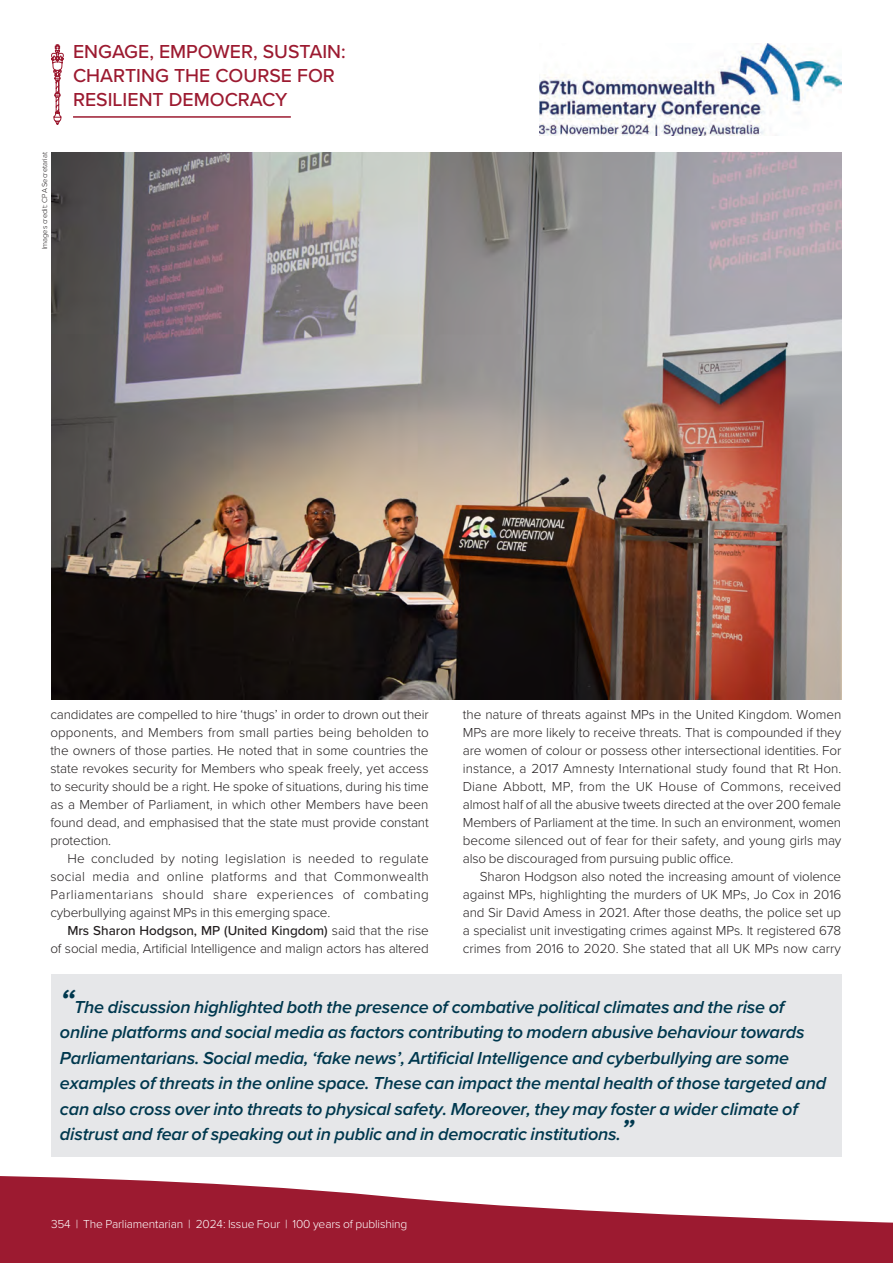
<style>
.page{position:relative;width:893px;height:1263px;background:#fff}
.page>*{position:absolute;margin:0;border:0;box-sizing:border-box;transform-origin:0 0}
.title_1_copy{font:500 19.5px/24px "Proxima Nova";color:#9c1a30}
.Pull_quote{font:italic 600 18px/25.5px "Proxima Nova";letter-spacing:-.01em;color:#00384e}
.Crosshead_1{font:300 13.5px/18px "Proxima Nova";letter-spacing:-.01em;color:#231f20;text-align:justify}
.t1{font:300 12px "Proxima Nova";letter-spacing:-.01em;color:#fff}
.Crosshead_1-2{font:300 7.5px "Proxima Nova";color:#231f20}
.s1{font-weight:500}
.s2{font-size:34.5px}
.s3{font-size:30px}
</style>
<div class="page">
<svg style="left:0;top:1176px;width:893px;height:87px;fill:#9c1a30"></svg>
<img style="left:51px;top:152px;width:790px;height:548px">
<hr style="left:73px;top:116px;width:218px;height:2px;background:#9c1a30">
<svg style="left:51px;top:45px;width:13px;height:79px"></svg>
<img style="left:540px;top:43px;width:301px;height:92px">
<div style="left:52px;top:974px;width:790px;height:183px;background:#e6e7e9"></div>
<p class="Crosshead_1-2" style="left:39px;top:249px;width:99px;rotate:-90deg">Images credit: CPA Secretariat</p>
<p class="title_1_copy" style="left:73px;top:39px;width:274px">ENGAGE, EMPOWER, SUSTAIN:<br>CHARTING THE COURSE FOR<br>RESILIENT DEMOCRACY</p>
<p class="Crosshead_1" style="left:50px;top:705px;width:380px">candidates are compelled to hire ‘thugs’ in order to drown out their opponents, and Members from small parties being beholden to the owners of those parties. He noted that in some countries the state revokes security for Members who speak freely, yet access to security should be a right. He spoke of situations, during his time as a Member of Parliament, in which other Members have been found dead, and emphasised that the state must provide constant protection.</p>
<p class="Crosshead_1" style="left:50px;top:849px;width:380px;text-indent:17px">He concluded by noting legislation is needed to regulate social media and online platforms and that Commonwealth Parliamentarians should share experiences of combating cyberbullying against MPs in this emerging space.</p>
<p class="Crosshead_1" style="left:50px;top:921px;width:380px;text-align:right"><span class="s1">Mrs Sharon Hodgson, MP (United Kingdom)</span> said that the rise<br>of social media, Artificial Intelligence and malign actors has altered</p>
<p class="Crosshead_1" style="left:463px;top:705px;width:380px">the nature of threats against MPs in the United Kingdom. Women MPs are more likely to receive threats. That is compounded if they are women of colour or possess other intersectional identities. For instance, a 2017 Amnesty International study found that Rt Hon.<br>Diane Abbott, MP, from the UK House of Commons, received almost half of all the abusive tweets directed at the over 200 female Members of Parliament at the time. In such an environment, women become silenced out of fear for their safety, and young girls may also be discouraged from pursuing public office.</p>
<p class="Crosshead_1" style="left:463px;top:867px;width:380px;text-indent:17px">Sharon Hodgson also noted the increasing amount of violence against MPs, highlighting the murders of UK MPs, Jo Cox in 2016 and Sir David Amess in 2021. After those deaths, the police set up a specialist unit investigating crimes against MPs. It registered 678 crimes from 2016 to 2020. She stated that all UK MPs now carry</p>
<p class="Pull_quote" style="left:60px;top:993px;width:768px"><span class="s2">“</span>The discussion highlighted both the presence of combative political climates and the rise of online platforms and social media as factors contributing to modern abusive behaviour towards Parliamentarians. Social media, ‘fake news’, Artificial Intelligence and cyberbullying are some examples of threats in the online space. These can impact the mental health of those targeted and can also cross over into threats to physical safety. Moreover, they may foster a wider climate of distrust and fear of speaking out in public and in democratic institutions.<span class="s3">”</span></p>
<p class="t1" style="left:51px;top:1215px;width:358px">354 | The Parliamentarian | 2024: Issue Four | 100 years of publishing</p>
</div>
